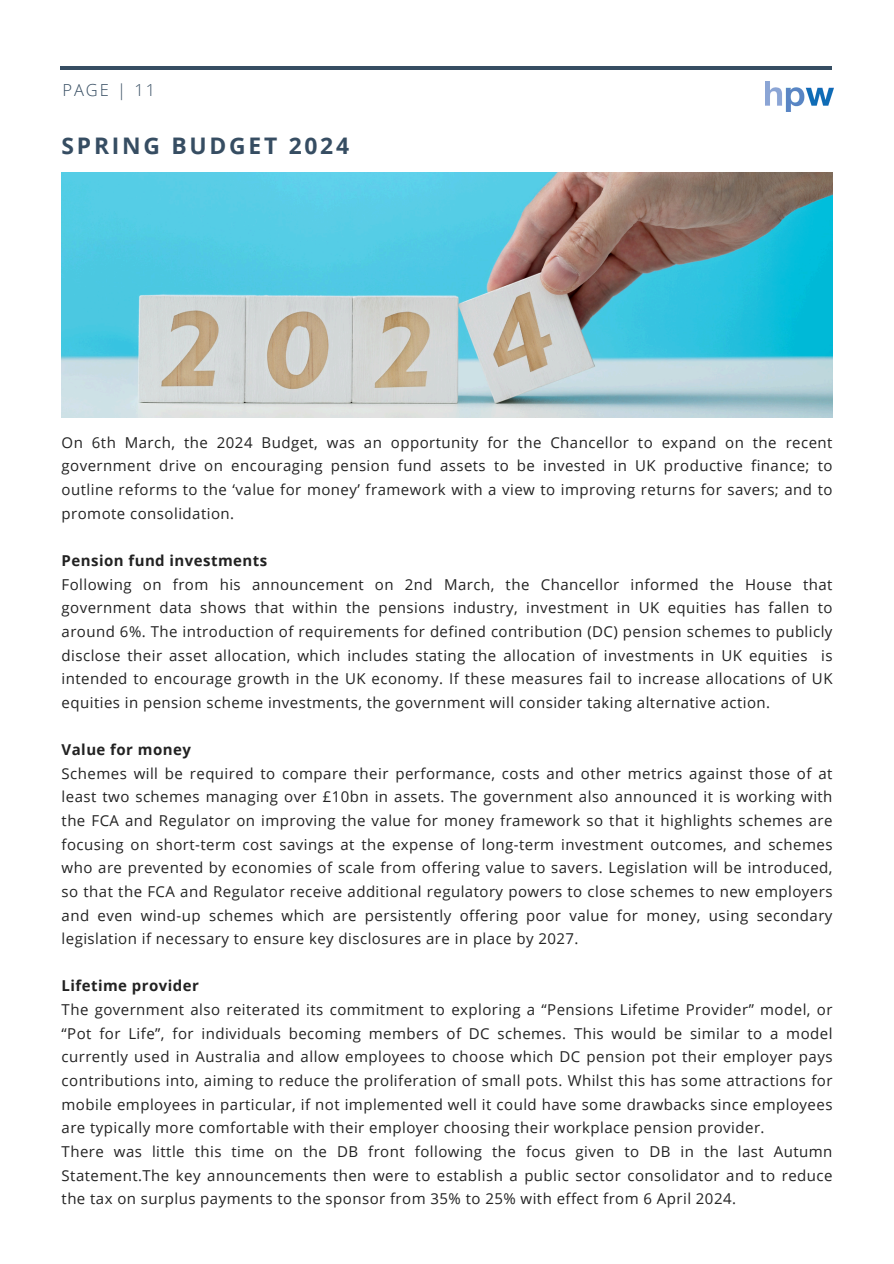
<style>
.page{position:relative;width:894px;height:1264px;background:#fff}
.page>*{position:absolute;margin:0;border:0;box-sizing:border-box;transform-origin:0 0}
.t1{font:700 22.8px "Open Sans";letter-spacing:.12em;color:#364d62}
.t2{font:300 16.5px "Open Sans";letter-spacing:.12em;color:#364d62}
.t3{font:15px/23.7px "Open Sans";letter-spacing:.03em;color:#222;text-align:justify}
.t4{font:700 15px "Open Sans";letter-spacing:.03em;color:#222}
</style>
<div class="page">
<hr style="left:61px;top:66px;width:770px;height:4px;background:#364d62">
<img style="left:765px;top:81px;width:67px;height:30px">
<img style="left:62px;top:172px;width:770px;height:245px">
<p class="t2" style="left:62px;top:79px;width:94px">PAGE | 11</p>
<p class="t1" style="left:62px;top:130px;width:289px">SPRING BUDGET 2024</p>
<p class="t3" style="left:62px;top:430px;width:772px">On 6th March, the 2024 Budget, was an opportunity for the Chancellor to expand on the recent government drive on encouraging pension fund assets to be invested in UK productive finance; to outline reforms to the ‘value for money’ framework with a view to improving returns for savers; and to promote consolidation.</p>
<h1 class="t4" style="left:62px;top:550px;width:207px">Pension fund investments</h1>
<p class="t3" style="left:62px;top:572px;width:772px">Following on from his announcement on 2nd March, the Chancellor informed the House that government data shows that within the pensions industry, investment in UK equities has fallen to around 6%. The introduction of requirements for defined contribution (DC) pension schemes to publicly disclose their asset allocation, which includes stating the allocation of investments in UK equities is intended to encourage growth in the UK economy. If these measures fail to increase allocations of UK equities in pension scheme investments, the government will consider taking alternative action.</p>
<p class="t4" style="left:62px;top:739px;width:131px">Value for money</p>
<p class="t3" style="left:62px;top:761px;width:772px">Schemes will be required to compare their performance, costs and other metrics against those of at least two schemes managing over £10bn in assets. The government also announced it is working with the FCA and Regulator on improving the value for money framework so that it highlights schemes are focusing on short-term cost savings at the expense of long-term investment outcomes, and schemes who are prevented by economies of scale from offering value to savers. Legislation will be introduced, so that the FCA and Regulator receive additional regulatory powers to close schemes to new employers and even wind-up schemes which are persistently offering poor value for money, using secondary legislation if necessary to ensure key disclosures are in place by 2027.</p>
<p class="t4" style="left:62px;top:975px;width:139px">Lifetime provider</p>
<p class="t3" style="left:62px;top:997px;width:772px">The government also reiterated its commitment to exploring a “Pensions Lifetime Provider” model, or “Pot for Life”, for individuals becoming members of DC schemes. This would be similar to a model currently used in Australia and allow employees to choose which DC pension pot their employer pays contributions into, aiming to reduce the proliferation of small pots. Whilst this has some attractions for mobile employees in particular, if not implemented well it could have some drawbacks since employees are typically more comfortable with their employer choosing their workplace pension provider.</p>
<p class="t3" style="left:62px;top:1139px;width:772px">There was little this time on the DB front following the focus given to DB in the last Autumn Statement.The key announcements then were to establish a public sector consolidator and to reduce the tax on surplus payments to the sponsor from 35% to 25% with effect from 6 April 2024.</p>
</div>
